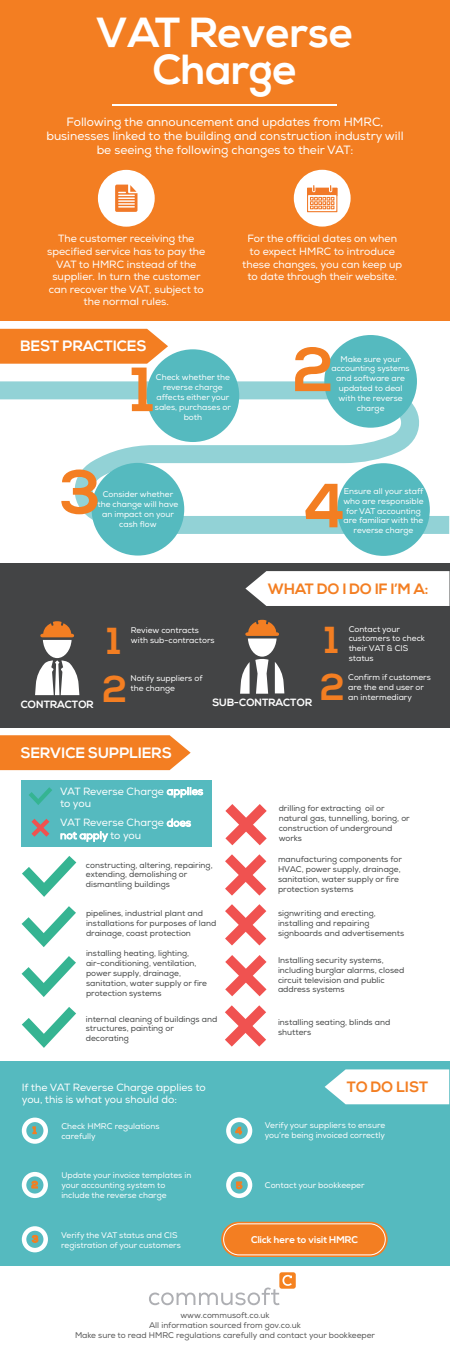
<style>
.page{position:relative;width:450px;height:1350px;background:#fff}
.page>*{position:absolute;margin:0;border:0;box-sizing:border-box;transform-origin:0 0}
.t1{font:700 62.25px "Nexa";color:#f37e22}
.t2{font:700 42px/37.5px "Nexa";color:#fff;text-align:center}
.t3{font:700 37.5px/47.4px "Nexa";color:#f37e22}
.t4{font:700 15px "Nexa";color:#fff}
.t5{font:700 15px "Nexa";color:#f37e22}
.t6{font:12px/14.4px "Nexa";color:#fff;text-align:center}
.t7{font:10.5px/12.6px "Nexa";color:#fff}
.t8{font:700 10.5px "Nexa";color:#fff}
.t9{font:700 9.75px "Nexa";color:#fff}
.t10{font:700 9.75px "Nexa";color:#f37e22}
.t11{font:8.25px/9.9px "Nexa";color:#434545}
.t12{font:8.25px/9.9px "Nexa";color:#fff}
.t13{font:8.25px/9.9px "Nexa";color:#565656;text-align:center}
</style>
<div class="page">
<div style="left:0;top:0;width:450px;height:321px;background:#f37e22"></div>
<div style="left:98px;top:170px;width:57px;height:57px;background:#fff;border-radius:50%"></div>
<svg style="left:115px;top:185px;width:22px;height:27px"></svg>
<div style="left:294px;top:170px;width:57px;height:57px;background:#fff;border-radius:50%"></div>
<svg style="left:307px;top:185px;width:30px;height:27px"></svg>
<hr style="left:112px;top:104px;width:225px;height:1px;background:#fff">
<svg style="left:0;top:381px;width:449px;height:153px"></svg>
<div style="left:147px;top:349px;width:92px;height:93px;background:#55babf;border-radius:50%"></div>
<div style="left:324px;top:335px;width:93px;height:93px;background:#55babf;border-radius:50%"></div>
<div style="left:92px;top:463px;width:92px;height:93px;background:#55babf;border-radius:50%"></div>
<div style="left:337px;top:463px;width:93px;height:93px;background:#55babf;border-radius:50%"></div>
<svg style="left:0;top:329px;width:168px;height:35px;background:#f28631"></svg>
<div style="left:0;top:563px;width:450px;height:165px;background:#434445"></div>
<svg style="left:240px;top:620px;width:44px;height:74px"></svg>
<svg style="left:35px;top:621px;width:44px;height:74px"></svg>
<svg style="left:245px;top:571px;width:205px;height:35px;background:#f3f4f4"></svg>
<svg style="left:0;top:735px;width:191px;height:35px;background:#f3862f"></svg>
<svg style="left:22px;top:856px;width:54px;height:41px"></svg>
<svg style="left:225px;top:804px;width:42px;height:41px"></svg>
<svg style="left:22px;top:906px;width:54px;height:41px"></svg>
<svg style="left:225px;top:854px;width:41px;height:42px"></svg>
<svg style="left:22px;top:956px;width:54px;height:41px"></svg>
<svg style="left:225px;top:904px;width:41px;height:41px"></svg>
<svg style="left:22px;top:1007px;width:54px;height:41px"></svg>
<svg style="left:225px;top:955px;width:42px;height:41px"></svg>
<svg style="left:225px;top:1005px;width:41px;height:42px"></svg>
<div style="left:0;top:1062px;width:450px;height:204px;background:#55babf"></div>
<div style="left:22px;top:1118px;width:26px;height:26px;border:4px solid #fff;border-radius:50%"></div>
<svg style="left:325px;top:1069px;width:124px;height:35px;background:#eff8f9"></svg>
<div style="left:279px;top:1272px;width:17px;height:17px;background:#f58220;border-radius:2px"></div>
<svg style="left:149px;top:1275px;width:143px;height:30px"></svg>
<div style="left:221px;top:1222px;width:167px;height:35px;background:#f37e22;border-radius:18px"></div>
<div style="left:226px;top:1118px;width:26px;height:26px;border:4px solid #fff;border-radius:50%"></div>
<div style="left:22px;top:1172px;width:26px;height:26px;border:4px solid #fff;border-radius:50%"></div>
<div style="left:22px;top:1226px;width:26px;height:26px;border:4px solid #fff;border-radius:50%"></div>
<div style="left:226px;top:1172px;width:26px;height:26px;border:4px solid #fff;border-radius:50%"></div>
<svg style="left:32px;top:1126px;width:5px;height:8px"></svg>
<svg style="left:31px;top:1180px;width:7px;height:9px"></svg>
<svg style="left:32px;top:1235px;width:7px;height:8px"></svg>
<svg style="left:235px;top:1126px;width:7px;height:9px"></svg>
<svg style="left:236px;top:1181px;width:7px;height:9px"></svg>
<div style="left:22px;top:780px;width:190px;height:67px;background:#55babf"></div>
<svg style="left:29px;top:787px;width:23px;height:18px"></svg>
<svg style="left:31px;top:819px;width:18px;height:18px"></svg>
<svg style="left:166px;top:787px;width:38px;height:40px"></svg>
<svg style="left:60px;top:831px;width:49px;height:11px"></svg>
<div style="left:223px;top:1223px;width:163px;height:32px;border:1px solid #fff;border-radius:16px"></div>
<h2 class="t2" style="left:96px;top:15px;width:259px">VAT Reverse<br>Charge</h2>
<h3 class="t6" style="left:46px;top:114px;width:359px">Following the announcement and updates from HMRC, businesses linked to the building and construction industry will be seeing the following changes to their VAT:</h3>
<p class="t7" style="left:47px;top:233px;width:160px;text-align:center">The customer receiving the specified service has to pay the<br>VAT to HMRC instead of the supplier. In turn the customer can recover the VAT, subject to the normal rules.</p>
<p class="t7" style="left:242px;top:233px;width:161px;text-align:center">For the official dates on when to expect HMRC to introduce these changes, you can keep up to date through their website.</p>
<h3 class="t4" style="left:20px;top:338px;width:128px">BEST PRACTICES</h3>
<h1 class="t1" style="left:131px;top:354px;width:24px">1</h1>
<p class="t12" style="left:155px;top:373px;width:78px;text-align:center">Check whether the reverse charge affects either your sales, purchases or</p>
<p class="t12" style="left:184px;top:412px;width:20px">both</p>
<h1 class="t1" style="left:293px;top:334px;width:42px">2</h1>
<p class="t12" style="left:332px;top:354px;width:80px;text-align:center">Make sure your accounting systems and software are updated to deal with the reverse charge</p>
<h1 class="t1" style="left:61px;top:456px;width:42px">3</h1>
<h1 class="t1" style="left:303px;top:470px;width:44px">4</h1>
<p class="t12" style="left:97px;top:490px;width:82px;text-align:center">Consider whether the change will have an impact on your cash flow</p>
<p class="t12" style="left:343px;top:486px;width:82px;text-align:center">Ensure all your staff who are responsible for VAT accounting are familiar with the reverse charge</p>
<h3 class="t5" style="left:268px;top:580px;width:162px">WHAT DO I DO IF I’M A:</h3>
<p class="t8" style="left:21px;top:698px;width:75px">CONTRACTOR</p>
<p class="t12" style="left:131px;top:625px;width:85px">Review contracts with sub-contractors</p>
<p class="t12" style="left:131px;top:674px;width:74px">Notify suppliers of the change</p>
<h3 class="t3" style="left:103px;top:619px;width:26px">1<br>2</h3>
<p class="t8" style="left:212px;top:697px;width:101px">SUB-CONTRACTOR</p>
<p class="t12" style="left:349px;top:624px;width:78px">Contact your customers to check their VAT &amp; CIS status</p>
<p class="t12" style="left:348px;top:672px;width:84px">Confirm if customers are the end user or an intermediary</p>
<h3 class="t3" style="left:325px;top:618px;width:15px">1</h3>
<h3 class="t3" style="left:320px;top:665px;width:26px">2</h3>
<h3 class="t4" style="left:21px;top:744px;width:153px">SERVICE SUPPLIERS</h3>
<p class="t7" style="left:60px;top:785px;width:145px">VAT Reverse Charge applies to you</p>
<p class="t7" style="left:60px;top:817px;width:132px">VAT Reverse Charge does not apply to you</p>
<p class="t11" style="left:86px;top:860px;width:128px">constructing, altering, repairing, extending, demolishing or dismantling buildings</p>
<p class="t11" style="left:86px;top:909px;width:132px">pipelines, industrial plant and installations for purposes of land drainage, coast protection</p>
<p class="t11" style="left:86px;top:948px;width:123px">installing heating, lighting, air-conditioning, ventilation, power supply, drainage, sanitation, water supply or fire protection systems</p>
<p class="t11" style="left:86px;top:1014px;width:133px">internal cleaning of buildings and structures, painting or decorating</p>
<p class="t7" style="left:22px;top:1081px;width:186px">If the VAT Reverse Charge applies to you, this is what you should do:</p>
<p class="t10" style="left:33px;top:1125px;width:5px">1</p>
<p class="t12" style="left:61px;top:1121px;width:100px">Check HMRC regulations carefully</p>
<p class="t12" style="left:61px;top:1171px;width:132px">Update your invoice templates in your accounting system to include the reverse charge</p>
<p class="t12" style="left:61px;top:1230px;width:121px">Verify the VAT status and CIS registration of your customers</p>
<p class="t10" style="left:32px;top:1179px;width:8px">2</p>
<p class="t10" style="left:32px;top:1233px;width:8px">3</p>
<p class="t11" style="left:279px;top:804px;width:133px">drilling for extracting oil or natural gas, tunnelling, boring, or construction of underground works</p>
<p class="t11" style="left:278px;top:854px;width:125px">manufacturing components for<br>HVAC, power supply, drainage, sanitation, water supply or fire protection systems</p>
<p class="t11" style="left:278px;top:908px;width:128px">signwriting and erecting, installing and repairing signboards and advertisements</p>
<p class="t11" style="left:278px;top:955px;width:128px">Installing security systems, including burglar alarms, closed circuit television and public address systems</p>
<p class="t11" style="left:278px;top:1017px;width:114px">installing seating, blinds and shutters</p>
<p class="t10" style="left:235px;top:1125px;width:8px">4</p>
<p class="t10" style="left:236px;top:1180px;width:8px">5</p>
<h3 class="t5" style="left:347px;top:1078px;width:83px">TO DO LIST</h3>
<p class="t12" style="left:265px;top:1121px;width:122px">Verify your suppliers to ensure you’re being invoiced correctly</p>
<p class="t12" style="left:265px;top:1180px;width:101px">Contact your bookkeeper</p>
<p class="t9" style="left:251px;top:1234px;width:108px">Click here to visit HMRC</p>
<p class="t13" style="left:75px;top:1311px;width:302px">www.commusoft.co.uk<br>All information sourced from gov.co.uk<br>Make sure to read HMRC regulations carefully and contact your bookkeeper</p>
</div>
